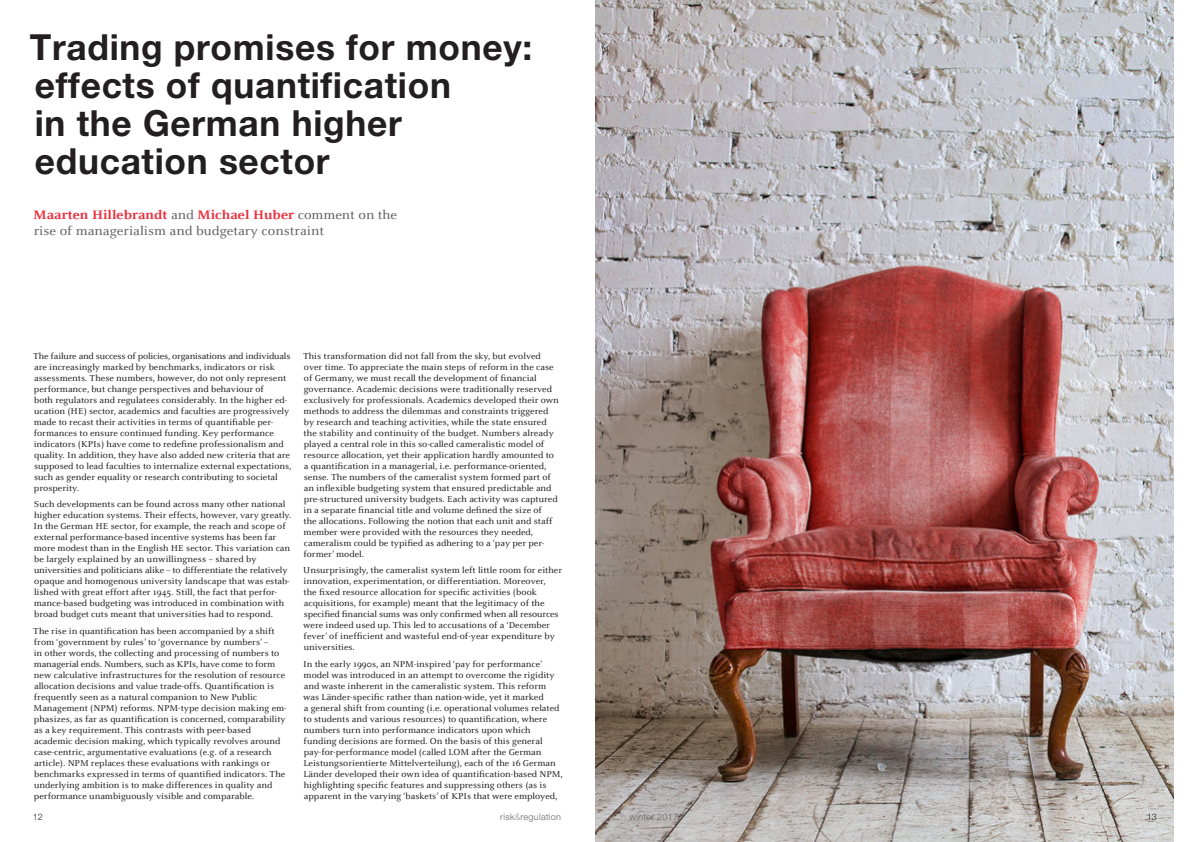
<style>
.page{position:relative;width:1191px;height:842px;background:#fff}
.page>*{position:absolute;margin:0;border:0;box-sizing:border-box;transform-origin:0 0}
.t1{font:700 36px/38px "Helvetica Neue LT Pro";letter-spacing:.02em;color:#231f20}
.t2{font:13px/16px "Celeste ST";color:#636366}
.t3{font:9px/11px "Celeste ST";color:#231f20}
.t4{font:300 9px "Helvetica Neue LT Pro";letter-spacing:.035em;color:#636366}
.t5{font:300 9px "Helvetica Neue LT Pro";color:#231f20}
.s1{font-weight:700;color:#ee2c3b}
.s2{color:#939598}
</style>
<div class="page">
<img style="left:595px;top:0;width:579px;height:842px">
<h1 class="t1" style="left:30px;top:27px;width:504px">Trading promises for money: effects of quantification<br>in the German higher education sector</h1>
<h2 class="t2" style="left:34px;top:207px;width:365px"><span class="s1">Maarten Hillebrandt</span> and <span class="s1">Michael Huber</span> comment on the rise of managerialism and budgetary constraint</h2>
<p class="t3" style="left:33px;top:350px;width:260px">The failure and success of policies, organisations and individuals are increasingly marked by benchmarks, indicators or risk assessments. These numbers, however, do not only represent performance, but change perspectives and behaviour of<br>both regulators and regulatees considerably. In the higher ed&shy;ucation (HE) sector, academics and faculties are progressively made to recast their activities in terms of quantifiable per&shy;formances to ensure continued funding. Key performance indicators (KPIs) have come to redefine professionalism and quality. In addition, they have also added new criteria that are supposed to lead faculties to internalize external expectations, such as gender equality or research contributing to societal prosperity.</p>
<p class="t3" style="left:34px;top:499px;width:259px">Such developments can be found across many other national higher education systems. Their effects, however, vary greatly.<br>In the German HE sector, for example, the reach and scope of external performance-based incentive systems has been far more modest than in the English HE sector. This variation can be largely explained by an unwillingness – shared by universities and politicians alike – to differentiate the relatively opaque and homogenous university landscape that was estab&shy;lished with great effort after 1945. Still, the fact that perfor&shy;mance-based budgeting was introduced in combination with broad budget cuts meant that universities had to respond.</p>
<p class="t3" style="left:33px;top:625px;width:255px">The rise in quantification has been accompanied by a shift from ‘government by rules’ to ‘governance by numbers’ –<br>in other words, the collecting and processing of numbers to managerial ends. Numbers, such as KPIs, have come to form new calculative infrastructures for the resolution of resource allocation decisions and value trade-offs. Quantification is frequently seen as a natural companion to New Public Management (NPM) reforms. NPM-type decision making em&shy;phasizes, as far as quantification is concerned, comparability as a key requirement. This contrasts with peer-based academic decision making, which typically revolves around case-centric, argumentative evaluations (e.g. of a research article). NPM replaces these evaluations with rankings or benchmarks expressed in terms of quantified indicators. The underlying ambition is to make differences in quality and performance unambiguously visible and comparable.</p>
<p class="t3" style="left:303px;top:350px;width:257px">This transformation did not fall from the sky, but evolved over time. To appreciate the main steps of reform in the case of Germany, we must recall the development of financial governance. Academic decisions were traditionally reserved exclusively for professionals. Academics developed their own methods to address the dilemmas and constraints triggered by research and teaching activities, while the state ensured the stability and continuity of the budget. Numbers already played a central role in this so-called cameralistic model of resource allocation, yet their application hardly amounted to a quantification in a managerial, i.e. performance-oriented, sense. The numbers of the cameralist system formed part of an inflexible budgeting system that ensured predictable and pre-structured university budgets. Each activity was captured in a separate financial title and volume defined the size of<br>the allocations. Following the notion that each unit and staff member were provided with the resources they needed, cameralism could be typified as adhering to a ‘pay per per&shy;former’ model.</p>
<p class="t3" style="left:303px;top:565px;width:260px">Unsurprisingly, the cameralist system left little room for either innovation, experimentation, or differentiation. Moreover,<br>the fixed resource allocation for specific activities (book acquisitions, for example) meant that the legitimacy of the specified financial sums was only confirmed when all resources were indeed used up. This led to accusations of a ‘December fever’ of inefficient and wasteful end-of-year expenditure by universities.</p>
<p class="t3" style="left:303px;top:658px;width:261px">In the early 1990s, an NPM-inspired ‘pay for performance’ model was introduced in an attempt to overcome the rigidity and waste inherent in the cameralistic system. This reform was Länder-specific rather than nation-wide, yet it marked<br>a general shift from counting (i.e. operational volumes related to students and various resources) to quantification, where numbers turn into performance indicators upon which funding decisions are formed. On the basis of this general pay-for-performance model (called LOM after the German Leistungsorientierte Mittelverteilung), each of the 16 German Länder developed their own idea of quantification-based NPM, highlighting specific features and suppressing others (as is apparent in the varying ‘baskets’ of KPIs that were employed,</p>
<p class="t5" style="left:33px;top:811px;width:11px">12</p>
<p class="t4" style="left:500px;top:811px;width:62px">risk<span class="s2">&amp;</span>regulation</p>
<p class="t4" style="left:629px;top:811px;width:50px">winter 2017</p>
<p class="t5" style="left:1146px;top:811px;width:11px">13</p>
</div>
